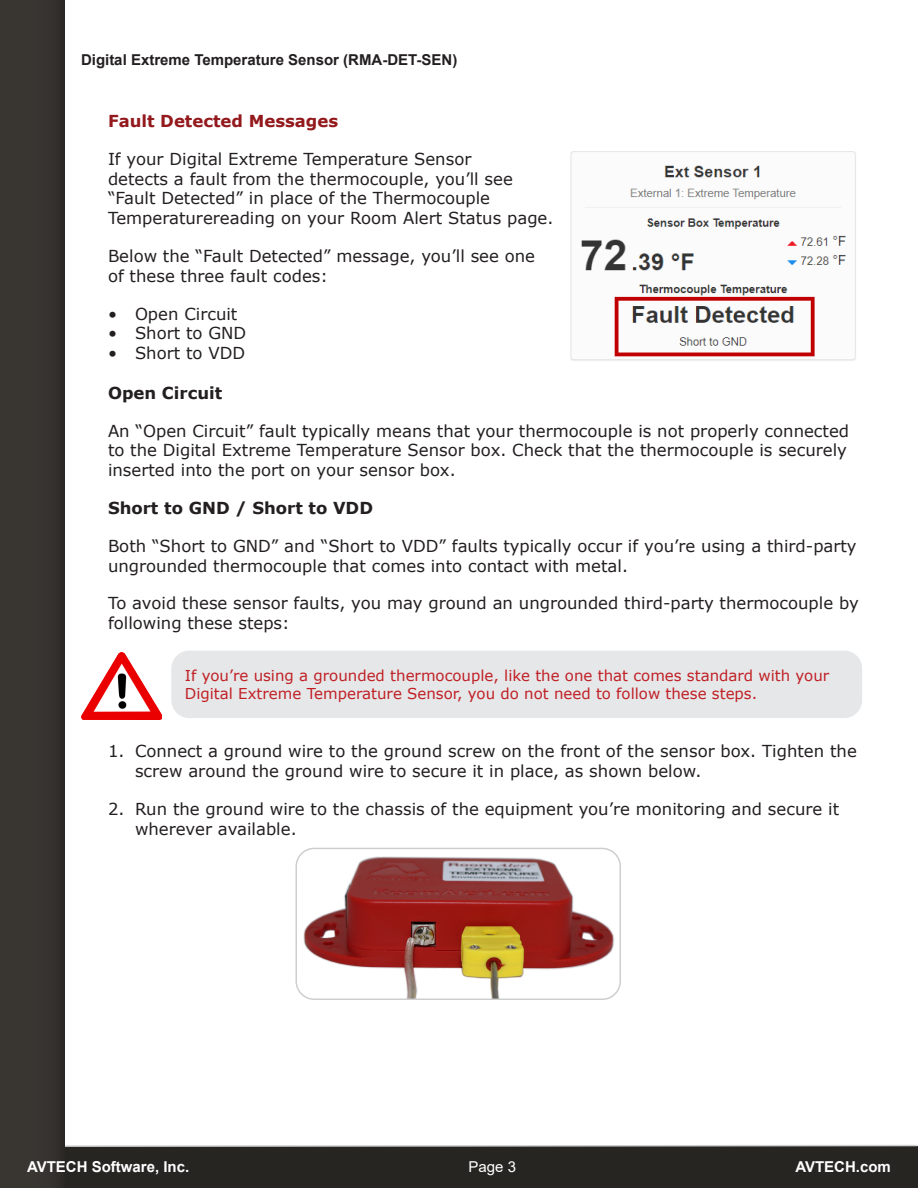
<style>
.page{position:relative;width:918px;height:1188px;background:#fff}
.page>*{position:absolute;margin:0;border:0;box-sizing:border-box;transform-origin:0 0}
.Body_Para_Indent{font:16.5px/19.8px "Verdana";color:#231f20}
.H2_Black_Indent{font:700 16.5px "Verdana";color:#231f20}
.Body_Para_Indent-2{font:700 16.5px "Verdana";color:#93191d}
.Warning_Text_Red{font:15px/18px "Verdana";color:#c02025}
.t1{font:700 15px "Arial";color:#231f20}
.t2{font:700 15px "Arial";color:#fff}
.t3{font:15px "Arial";color:#fff}
</style>
<div class="page">
<div style="left:0;top:1146px;width:918px;height:42px;background:#272522"></div>
<svg style="left:65px;top:1144px;width:853px;height:3px"></svg>
<div style="left:0;top:0;width:65px;height:1188px;background:#393632"></div>
<div style="left:171px;top:651px;width:691px;height:67px;background:#e6e7e9;border-radius:18px"></div>
<img style="left:81px;top:652px;width:81px;height:68px">
<img style="left:570px;top:151px;width:286px;height:210px">
<img style="left:296px;top:848px;width:322px;height:151px">
<div style="left:296px;top:848px;width:325px;height:152px;border:2px solid #cdcece;border-radius:18px"></div>
<p class="t1" style="left:81px;top:49px;width:378px">Digital Extreme Temperature Sensor (RMA-DET-SEN)</p>
<p class="Body_Para_Indent-2" style="left:108px;top:109px;width:232px">Fault Detected Messages</p>
<p class="Body_Para_Indent" style="left:108px;top:149px;width:447px">If your Digital Extreme Temperature Sensor<br>detects a fault from the thermocouple, you’ll see “Fault Detected” in place of the Thermocouple Temperaturereading on your Room Alert Status page.</p>
<p class="Body_Para_Indent" style="left:108px;top:246px;width:429px">Below the “Fault Detected” message, you’ll see one of these three fault codes:</p>
<p class="Body_Para_Indent" style="left:108px;top:304px;width:131px">• Open Circuit</p>
<p class="Body_Para_Indent" style="left:108px;top:323px;width:140px">• Short to GND</p>
<p class="Body_Para_Indent" style="left:108px;top:343px;width:139px">• Short to VDD</p>
<p class="H2_Black_Indent" style="left:108px;top:381px;width:116px">Open Circuit</p>
<p class="Body_Para_Indent" style="left:108px;top:421px;width:743px">An “Open Circuit” fault typically means that your thermocouple is not properly connected to the Digital Extreme Temperature Sensor box. Check that the thermocouple is securely inserted into the port on your sensor box.</p>
<p class="H2_Black_Indent" style="left:108px;top:496px;width:267px">Short to GND / Short to VDD</p>
<p class="Body_Para_Indent" style="left:108px;top:536px;width:750px">Both “Short to GND” and “Short to VDD” faults typically occur if you’re using a third-party ungrounded thermocouple that comes into contact with metal.</p>
<p class="Body_Para_Indent" style="left:108px;top:593px;width:753px">To avoid these sensor faults, you may ground an ungrounded third-party thermocouple by following these steps:</p>
<p class="Warning_Text_Red" style="left:185px;top:666px;width:646px">If you’re using a grounded thermocouple, like the one that comes standard with your<br>Digital Extreme Temperature Sensor, you do not need to follow these steps.</p>
<p class="Body_Para_Indent" style="left:135px;top:741px;width:723px;text-indent:-27px">1. Connect a ground wire to the ground screw on the front of the sensor box. Tighten the screw around the ground wire to secure it in place, as shown below.</p>
<p class="Body_Para_Indent" style="left:135px;top:799px;width:706px;text-indent:-27px">2. Run the ground wire to the chassis of the equipment you’re monitoring and secure it wherever available.</p>
<p class="t2" style="left:27px;top:1156px;width:164px">AVTECH Software, Inc.</p>
<p class="t3" style="left:469px;top:1156px;width:49px">Page 3</p>
<p class="t2" style="left:795px;top:1156px;width:97px">AVTECH.com</p>
</div>
